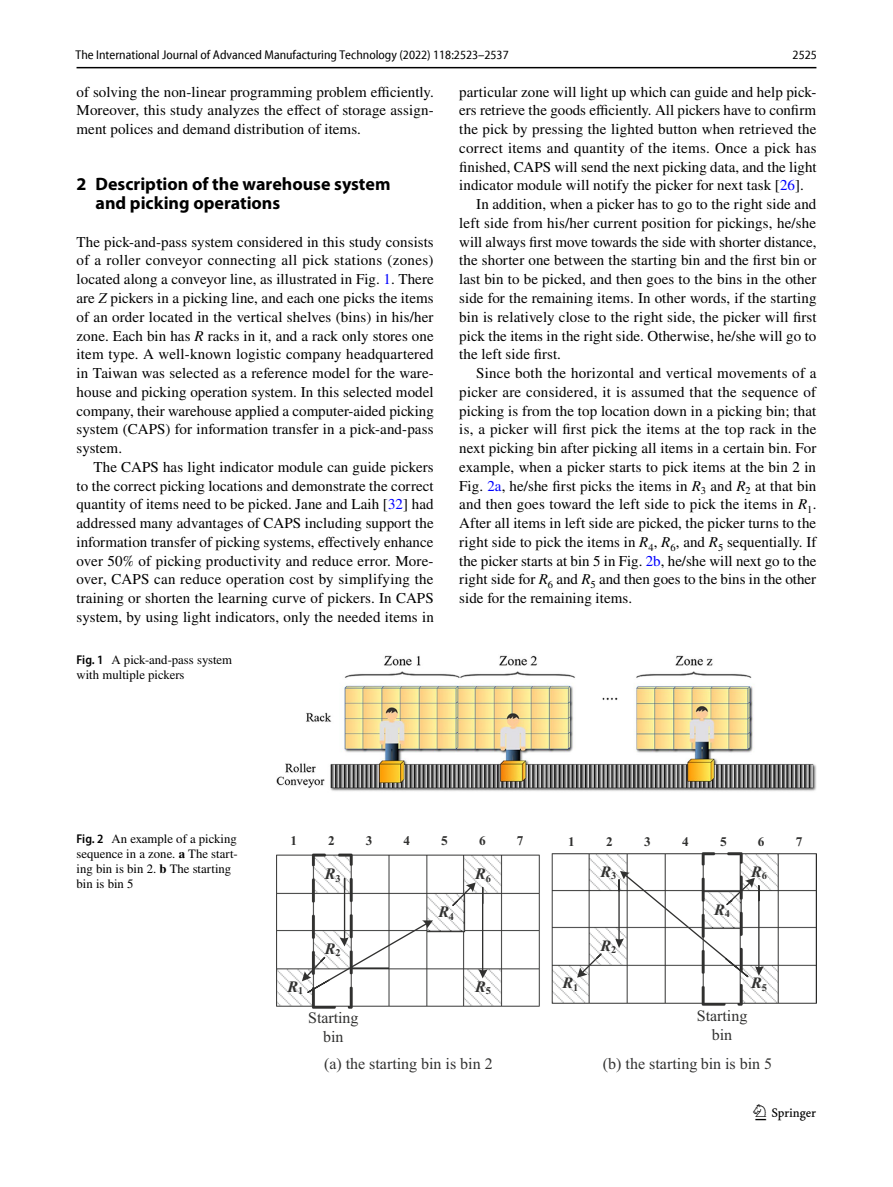
<style>
.page{position:relative;width:893px;height:1187px;background:#fff}
.page>*{position:absolute;margin:0;border:0;box-sizing:border-box;transform-origin:0 0}
.t1{font:22.5px "Springnew Regular 3";color:#000}
.t2{font:700 18px/18.8px "Myriad Pro";color:#000}
.t3{font:italic 700 16.05px "Times New Roman";color:#313130}
.t4{font:16.05px/19.2px "Times New Roman";color:#313130;text-align:center}
.t5{font:15.9px "Times New Roman";color:#313130}
.t6{font:italic 700 15.75px "Times New Roman";color:#313130}
.t7{font:15.75px/18.9px "Times New Roman";color:#313130;text-align:center}
.t8{font:15px/18.8px "STIX";letter-spacing:.005em;color:#000;text-align:justify}
.t9{font:700 13.35px "Times New Roman";color:#313130}
.t10{font:700 13.2px "Times New Roman";color:#313130}
.t11{font:12.75px/15px "STIX";color:#000}
.t12{font:semi-condensed 12.75px "Myriad Pro Unic";color:#000}
.s1{color:#00f}
.s2{font-style:italic}
.s3{font-family:"Myriad Pro";font-weight:600;font-stretch:semi-condensed}
.s4{font-weight:700}
</style>
<div class="page">
<hr style="left:77px;top:67px;width:739px;height:1px;background:#000">
<img style="left:276px;top:655px;width:540px;height:136px">
<img style="left:276px;top:852px;width:540px;height:155px">
<hr style="left:344px;top:878px;width:1px;height:61px;background:#313130">
<svg style="left:302px;top:886px;width:131px;height:108px"></svg>
<svg style="left:451px;top:882px;width:25px;height:25px"></svg>
<hr style="left:482px;top:887px;width:1px;height:84px;background:#313130">
<svg style="left:478px;top:969px;width:10px;height:9px"></svg>
<svg style="left:577px;top:952px;width:26px;height:25px"></svg>
<svg style="left:615px;top:870px;width:149px;height:108px"></svg>
<p class="t12" style="left:76px;top:50px;width:435px">The International Journal of Advanced Manufacturing Technology (2022) 118:2523–2537</p>
<p class="t12" style="left:793px;top:50px;width:26px">2525</p>
<p class="t8" style="left:77px;top:83px;width:359px">of solving the non-linear programming problem efficiently.<br>Moreover, this study analyzes the effect of storage assign&shy;ment polices and demand distribution of items.</p>
<p class="t2" style="left:96px;top:174px;width:296px;text-indent:-19px">2 Description of the warehouse system and picking operations</p>
<p class="t8" style="left:77px;top:233px;width:359px">The pick-and-pass system considered in this study consists of a roller conveyor connecting all pick stations (zones) located along a conveyor line, as illustrated in Fig. <span class="s1">1</span>. There are <span class="s2">Z</span> pickers in a picking line, and each one picks the items of an order located in the vertical shelves (bins) in his/her zone. Each bin has <span class="s2">R</span> racks in it, and a rack only stores one item type. A well-known logistic company headquartered in Taiwan was selected as a reference model for the ware&shy;house and picking operation system. In this selected model company, their warehouse applied a computer-aided picking system (CAPS) for information transfer in a pick-and-pass system.</p>
<p class="t8" style="left:77px;top:458px;width:359px;text-indent:17px">The CAPS has light indicator module can guide pickers to the correct picking locations and demonstrate the correct quantity of items need to be picked. Jane and Laih [<span class="s1">32</span>] had addressed many advantages of CAPS including support the information transfer of picking systems, effectively enhance over 50% of picking productivity and reduce error. More&shy;over, CAPS can reduce operation cost by simplifying the training or shorten the learning curve of pickers. In CAPS system, by using light indicators, only the needed items in</p>
<p class="t11" style="left:77px;top:652px;width:157px"><span class="s3">Fig. 1</span> A pick-and-pass system with multiple pickers</p>
<p class="t8" style="left:459px;top:83px;width:359px">particular zone will light up which can guide and help pick-</p>
<p class="t8" style="left:459px;top:102px;width:359px">ers retrieve the goods efficiently. All pickers have to confirm</p>
<p class="t8" style="left:459px;top:121px;width:359px">the pick by pressing the lighted button when retrieved the</p>
<p class="t8" style="left:459px;top:139px;width:359px">correct items and quantity of the items. Once a pick has</p>
<p class="t8" style="left:459px;top:158px;width:359px">finished, CAPS will send the next picking data, and the light</p>
<p class="t8" style="left:459px;top:177px;width:346px">indicator module will notify the picker for next task [<span class="s1">26</span>].</p>
<p class="t8" style="left:476px;top:196px;width:342px">In addition, when a picker has to go to the right side and</p>
<p class="t8" style="left:459px;top:214px;width:358px">left side from his/her current position for pickings, he/she</p>
<p class="t8" style="left:459px;top:233px;width:359px">will always first move towards the side with shorter distance,</p>
<p class="t8" style="left:459px;top:252px;width:359px">the shorter one between the starting bin and the first bin or</p>
<p class="t8" style="left:459px;top:271px;width:359px">last bin to be picked, and then goes to the bins in the other</p>
<p class="t8" style="left:459px;top:289px;width:359px">side for the remaining items. In other words, if the starting</p>
<p class="t8" style="left:459px;top:308px;width:359px">bin is relatively close to the right side, the picker will first</p>
<p class="t8" style="left:459px;top:327px;width:359px">pick the items in the right side. Otherwise, he/she will go to</p>
<p class="t8" style="left:459px;top:346px;width:103px">the left side first.</p>
<p class="t8" style="left:476px;top:364px;width:342px">Since both the horizontal and vertical movements of a</p>
<p class="t8" style="left:459px;top:383px;width:358px">picker are considered, it is assumed that the sequence of</p>
<p class="t8" style="left:459px;top:402px;width:359px">picking is from the top location down in a picking bin; that</p>
<p class="t8" style="left:459px;top:421px;width:359px">is, a picker will first pick the items at the top rack in the</p>
<p class="t8" style="left:459px;top:439px;width:359px">next picking bin after picking all items in a certain bin. For</p>
<p class="t8" style="left:459px;top:458px;width:358px">example, when a picker starts to pick items at the bin 2 in</p>
<p class="t8" style="left:459px;top:477px;width:359px">Fig. <span class="s1">2a</span>, he/she first picks the items in <span class="s2">R</span><sub>3</sub> and <span class="s2">R</span><sub>2</sub> at that bin</p>
<p class="t8" style="left:459px;top:496px;width:359px">and then goes toward the left side to pick the items in <span class="s2">R</span><sub>1</sub>.</p>
<p class="t8" style="left:459px;top:514px;width:358px">After all items in left side are picked, the picker turns to the</p>
<p class="t8" style="left:459px;top:533px;width:359px">right side to pick the items in <span class="s2">R</span><sub>4</sub>, <span class="s2">R</span><sub>6</sub>, and <span class="s2">R</span><sub>5</sub> sequentially. If</p>
<p class="t8" style="left:459px;top:552px;width:359px">the picker starts at bin 5 in Fig. <span class="s1">2b</span>, he/she will next go to the</p>
<p class="t8" style="left:459px;top:571px;width:358px">right side for <span class="s2">R</span><sub>6</sub> and <span class="s2">R</span><sub>5</sub> and then goes to the bins in the other</p>
<p class="t8" style="left:459px;top:589px;width:175px">side for the remaining items.</p>
<p class="t11" style="left:77px;top:832px;width:163px"><span class="s3">Fig. 2</span> An example of a picking sequence in a zone. <span class="s4">a</span> The start&shy;ing bin is bin 2. <span class="s4">b</span> The starting bin is bin 5</p>
<p class="t9" style="left:290px;top:830px;width:8px">1</p>
<p class="t9" style="left:328px;top:830px;width:8px">2</p>
<p class="t9" style="left:366px;top:830px;width:8px">3</p>
<p class="t9" style="left:404px;top:830px;width:8px">4</p>
<p class="t9" style="left:441px;top:830px;width:8px">5</p>
<p class="t9" style="left:479px;top:830px;width:8px">6</p>
<p class="t9" style="left:517px;top:830px;width:8px">7</p>
<p class="t10" style="left:568px;top:832px;width:8px">1</p>
<p class="t10" style="left:606px;top:832px;width:8px">2</p>
<p class="t10" style="left:644px;top:832px;width:8px">3</p>
<p class="t10" style="left:682px;top:832px;width:8px">4</p>
<p class="t10" style="left:720px;top:832px;width:8px">5</p>
<p class="t10" style="left:758px;top:832px;width:8px">6</p>
<p class="t10" style="left:796px;top:832px;width:8px">7</p>
<p class="t3" style="left:325px;top:862px;width:17px">R<sub>3</sub></p>
<p class="t3" style="left:475px;top:862px;width:17px">R<sub>6</sub></p>
<p class="t6" style="left:600px;top:860px;width:17px">R<sub>3</sub></p>
<p class="t6" style="left:751px;top:860px;width:17px">R<sub>6</sub></p>
<p class="t3" style="left:438px;top:900px;width:17px">R<sub>4</sub></p>
<p class="t6" style="left:714px;top:898px;width:17px">R<sub>4</sub></p>
<p class="t3" style="left:325px;top:937px;width:17px">R<sub>2</sub></p>
<p class="t6" style="left:600px;top:934px;width:17px">R<sub>2</sub></p>
<p class="t3" style="left:287px;top:975px;width:17px">R<sub>1</sub></p>
<p class="t3" style="left:475px;top:975px;width:17px">R<sub>5</sub></p>
<p class="t6" style="left:563px;top:971px;width:17px">R<sub>1</sub></p>
<p class="t6" style="left:751px;top:971px;width:17px">R<sub>5</sub></p>
<p class="t4" style="left:308px;top:1009px;width:52px">Starting bin</p>
<p class="t7" style="left:697px;top:1007px;width:52px">Starting bin</p>
<p class="t5" style="left:324px;top:1057px;width:170px">(a) the starting bin is bin 2</p>
<p class="t5" style="left:603px;top:1057px;width:171px">(b) the starting bin is bin 5</p>
<h1 class="t1" style="left:755px;top:1104px;width:62px">1 3</h1>
</div>
